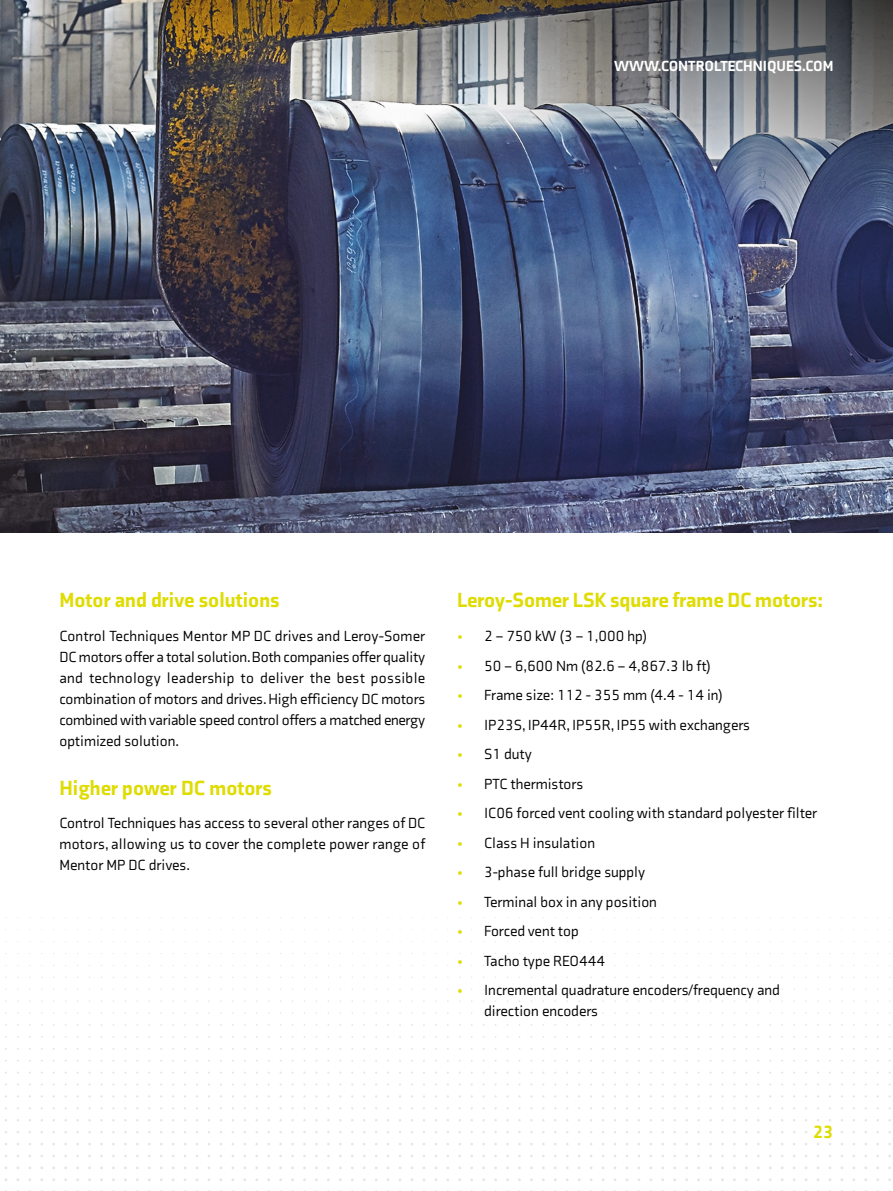
<style>
.page{position:relative;width:893px;height:1191px;background:#fff}
.page>*{position:absolute;margin:0;border:0;box-sizing:border-box;transform-origin:0 0}
.t1{font:900 21px "Axia";color:#dedc00}
.t2{font:900 18px "Axia";color:#dedc00}
.t3{font:15px/21px "Axia";color:#000;text-align:justify}
.t4{font:900 15px "Axia";color:#fff}
.s1{color:#dedc00}
</style>
<div class="page">
<img style="left:0;top:509px;width:893px;height:23px">
<img style="left:0;top:0;width:893px;height:509px">
<p class="t4" style="left:614px;top:56px;width:221px">WWW.CONTROLTECHNIQUES.COM</p>
<h1 class="t1" style="left:60px;top:587px;width:222px">Motor and drive solutions</h1>
<p class="t3" style="left:60px;top:625px;width:367px">Control Techniques Mentor MP DC drives and Leroy-Somer DC motors offer a total solution. Both companies offer quality and technology leadership to deliver the best possible combination of motors and drives. High efficiency DC motors combined with variable speed control offers a matched energy optimized solution.</p>
<h1 class="t1" style="left:60px;top:774px;width:214px">Higher power DC motors</h1>
<p class="t3" style="left:60px;top:813px;width:367px">Control Techniques has access to several other ranges of DC motors, allowing us to cover the complete power range of Mentor MP DC drives.</p>
<h1 class="t1" style="left:457px;top:587px;width:367px">Leroy-Somer LSK square frame DC motors:</h1>
<p class="t3" style="left:457px;top:625px;width:192px"><span class="s1">•</span> 2 – 750 kW (3 – 1,000 hp)</p>
<p class="t3" style="left:457px;top:655px;width:256px"><span class="s1">•</span> 50 – 6,600 Nm (82.6 – 4,867.3 lb ft)</p>
<p class="t3" style="left:457px;top:684px;width:268px"><span class="s1">•</span> Frame size: 112 - 355 mm (4.4 - 14 in)</p>
<p class="t3" style="left:457px;top:714px;width:294px"><span class="s1">•</span> IP23S, IP44R, IP55R, IP55 with exchangers</p>
<p class="t3" style="left:457px;top:743px;width:76px"><span class="s1">•</span> S1 duty</p>
<p class="t3" style="left:457px;top:773px;width:128px"><span class="s1">•</span> PTC thermistors</p>
<p class="t3" style="left:457px;top:802px;width:362px"><span class="s1">•</span> IC06 forced vent cooling with standard polyester filter</p>
<p class="t3" style="left:457px;top:832px;width:139px"><span class="s1">•</span> Class H insulation</p>
<p class="t3" style="left:457px;top:861px;width:190px"><span class="s1">•</span> 3-phase full bridge supply</p>
<p class="t3" style="left:457px;top:891px;width:201px"><span class="s1">•</span> Terminal box in any position</p>
<p class="t3" style="left:457px;top:920px;width:123px"><span class="s1">•</span> Forced vent top</p>
<p class="t3" style="left:457px;top:950px;width:149px"><span class="s1">•</span> Tacho type REO444</p>
<p class="t3" style="left:484px;top:979px;width:297px;text-indent:-27px"><span class="s1">•</span> Incremental quadrature encoders/frequency and direction encoders</p>
<p class="t2" style="left:813px;top:1121px;width:22px">23</p>
</div>
